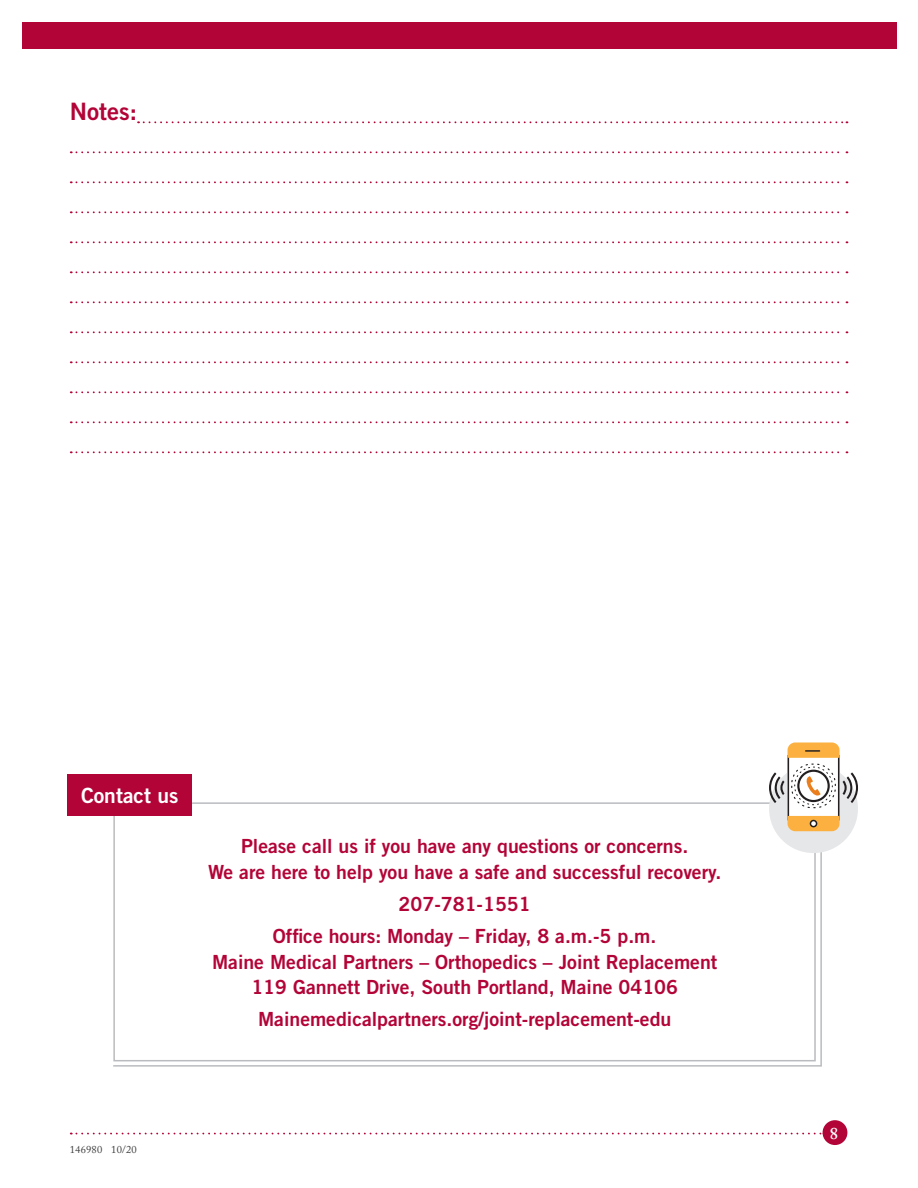
<style>
.page{position:relative;width:918px;height:1188px;background:#fff}
.page>*{position:absolute;margin:0;border:0;box-sizing:border-box;transform-origin:0 0}
.t1{font:24px "Trade Gothic LT Std Bd 2";color:#b30437}
.t2{font:21px "Trade Gothic LT Std Bd 2";color:#fff}
.t3{font:19.5px/25.5px "Trade Gothic LT Std Bd 2";color:#b30437;text-align:center}
.t4{font:600 16.5px "Adobe Caslon Pro";color:#fff}
.t5{font:10.5px "Adobe Caslon Pro";letter-spacing:.02em;color:#3e3e3f}
</style>
<div class="page">
<div style="left:22px;top:22px;width:874px;height:27px;background:#b30437"></div>
<svg style="left:71px;top:1133px;width:752px;height:1px"></svg>
<div style="left:823px;top:1120px;width:24px;height:25px;background:#b30437;border-radius:50%"></div>
<svg style="left:113px;top:802px;width:709px;height:265px"></svg>
<div style="left:68px;top:775px;width:124px;height:41px;background:#b30437"></div>
<div style="left:769px;top:764px;width:89px;height:89px;background:#e6e7e9;border-radius:50%"></div>
<svg style="left:769px;top:742px;width:89px;height:89px"></svg>
<svg style="left:138px;top:121px;width:709px;height:2px"></svg>
<svg style="left:71px;top:151px;width:776px;height:2px"></svg>
<svg style="left:71px;top:181px;width:776px;height:2px"></svg>
<svg style="left:71px;top:211px;width:776px;height:2px"></svg>
<svg style="left:71px;top:241px;width:776px;height:2px"></svg>
<svg style="left:71px;top:271px;width:776px;height:2px"></svg>
<svg style="left:71px;top:301px;width:776px;height:2px"></svg>
<svg style="left:71px;top:331px;width:776px;height:2px"></svg>
<svg style="left:71px;top:361px;width:776px;height:2px"></svg>
<svg style="left:71px;top:391px;width:776px;height:2px"></svg>
<svg style="left:71px;top:421px;width:776px;height:2px"></svg>
<svg style="left:71px;top:451px;width:776px;height:2px"></svg>
<p class="t1" style="left:70px;top:96px;width:69px">Notes:</p>
<p class="t2" style="left:81px;top:783px;width:99px">Contact us</p>
<p class="t3" style="left:208px;top:833px;width:515px">Please call us if you have any questions or concerns.<br>We are here to help you have a safe and successful recovery.</p>
<p class="t3" style="left:273px;top:887px;width:385px;line-height:32.2px">207-781-1551<br>Office hours: Monday – Friday, 8 a.m.-5 p.m.</p>
<p class="t3" style="left:212px;top:949px;width:507px">Maine Medical Partners – Orthopedics – Joint Replacement<br>119 Gannett Drive, South Portland, Maine 04106</p>
<p class="t3" style="left:258px;top:1006px;width:415px">Mainemedicalpartners.org/joint-replacement-edu</p>
<p class="t5" style="left:70px;top:1143px;width:68px">146980 10/20</p>
<p class="t4" style="left:830px;top:1123px;width:10px">8</p>
</div>
